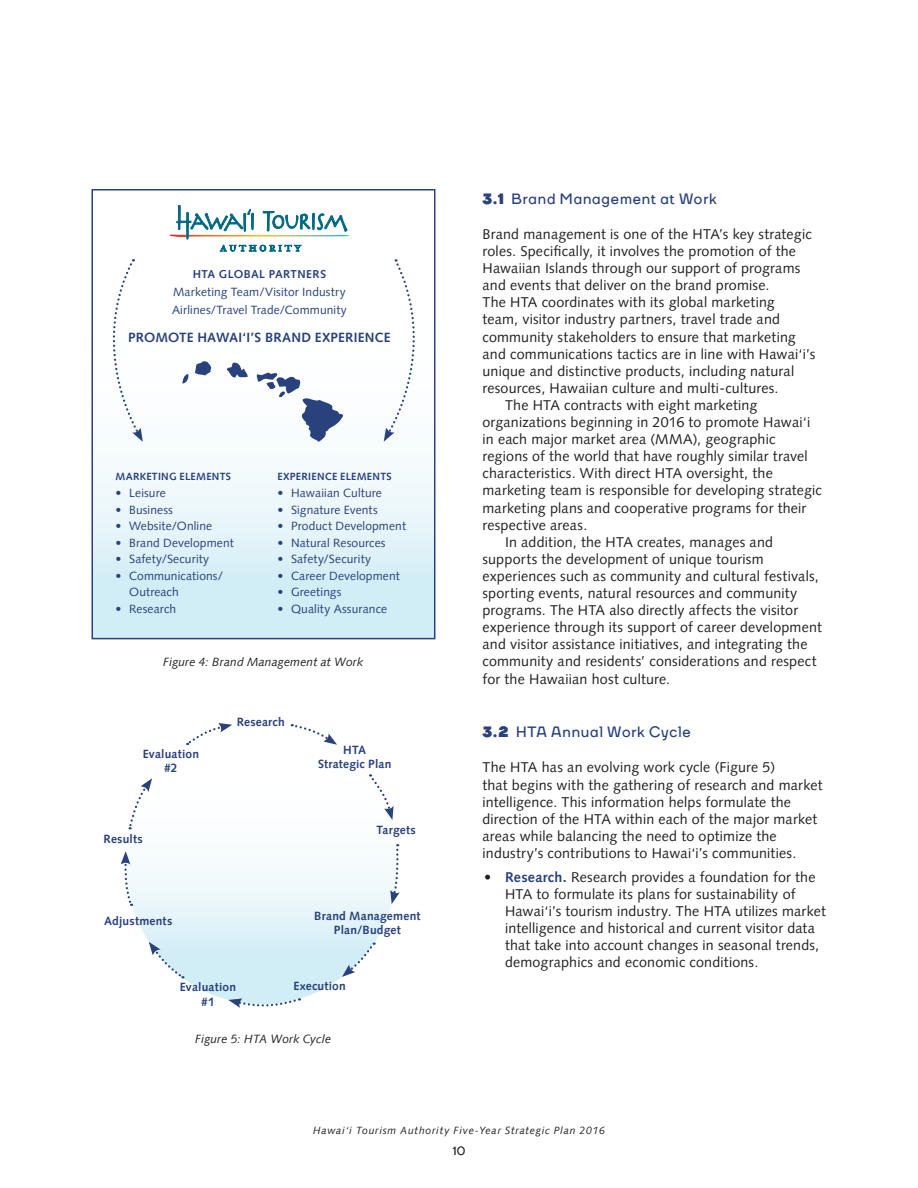
<style>
.page{position:relative;width:918px;height:1188px;background:#fff}
.page>*{position:absolute;margin:0;border:0;box-sizing:border-box;transform-origin:0 0}
.t1{font:700 15px "TT Firs";letter-spacing:.055em;color:#29417c}
.t2{font:14.25px/17.1px "Syntax LT Pro";letter-spacing:.015em;color:#231f20}
.t3{font:700 13.5px "Syntax LT Pro";letter-spacing:.01em;color:#29417c}
.t4{font:12px/16.5px "Syntax LT Pro";letter-spacing:.01em;color:#29417c}
.t5{font:700 12px/14.4px "Syntax LT Pro";letter-spacing:.015em;color:#29417c;text-align:center}
.t6{font:italic 12px "Syntax LT Pro";letter-spacing:.01em;color:#231f20}
.t7{font:700 12px "TT Firs";color:#231f20}
.t8{font:700 11.55px "Syntax LT Pro";letter-spacing:.035em;color:#29417c}
.t9{font:italic 10.5px "Syntax LT Pro";letter-spacing:.065em;color:#231f20}
.t10{font:700 10.5px "Syntax LT Pro";letter-spacing:.025em;color:#29417c}
.s1{font-weight:900}
.s2{font-weight:700;color:#29417c}
</style>
<div class="page">
<div style="left:92px;top:190px;width:343px;height:449px;background:linear-gradient(to bottom,#fff,#d8eff7)"></div>
<div style="left:91px;top:189px;width:344px;height:450px;border:2px solid #29417c"></div>
<svg style="left:170px;top:205px;width:180px;height:46px"></svg>
<svg style="left:384px;top:259px;width:42px;height:183px"></svg>
<svg style="left:102px;top:259px;width:41px;height:183px"></svg>
<svg style="left:195px;top:361px;width:16px;height:14px"></svg>
<svg style="left:227px;top:362px;width:21px;height:17px"></svg>
<svg style="left:182px;top:374px;width:7px;height:10px"></svg>
<svg style="left:257px;top:370px;width:86px;height:72px"></svg>
<svg style="left:129px;top:724px;width:263px;height:277px"></svg>
<svg style="left:186px;top:723px;width:46px;height:23px"></svg>
<svg style="left:128px;top:778px;width:24px;height:51px"></svg>
<svg style="left:121px;top:851px;width:12px;height:55px"></svg>
<svg style="left:149px;top:942px;width:35px;height:37px"></svg>
<svg style="left:292px;top:724px;width:45px;height:21px"></svg>
<svg style="left:370px;top:774px;width:24px;height:46px"></svg>
<svg style="left:390px;top:844px;width:10px;height:60px"></svg>
<svg style="left:228px;top:998px;width:72px;height:10px"></svg>
<svg style="left:342px;top:943px;width:33px;height:34px"></svg>
<p class="t8" style="left:193px;top:267px;width:135px">HTA GLOBAL PARTNERS</p>
<p class="t4" style="left:172px;top:283px;width:176px;line-height:18px">Marketing Team/Visitor Industry<br>Airlines/Travel Trade/Community</p>
<p class="t3" style="left:128px;top:329px;width:264px">PROMOTE HAWAI‘I’S BRAND EXPERIENCE</p>
<p class="t10" style="left:116px;top:470px;width:117px">MARKETING ELEMENTS</p>
<p class="t4" style="left:116px;top:485px;width:52px">• Leisure</p>
<p class="t4" style="left:116px;top:501px;width:59px">• Business</p>
<p class="t4" style="left:116px;top:518px;width:98px">• Website/Online</p>
<p class="t4" style="left:116px;top:534px;width:120px">• Brand Development</p>
<p class="t4" style="left:116px;top:551px;width:95px">• Safety/Security</p>
<p class="t4" style="left:129px;top:567px;width:95px;text-indent:-14px">• Communications/<br>Outreach</p>
<p class="t4" style="left:116px;top:600px;width:62px">• Research</p>
<p class="t10" style="left:278px;top:470px;width:116px">EXPERIENCE ELEMENTS</p>
<p class="t4" style="left:278px;top:485px;width:106px">• Hawaiian Culture</p>
<p class="t4" style="left:278px;top:501px;width:102px">• Signature Events</p>
<p class="t4" style="left:278px;top:518px;width:130px">• Product Development</p>
<p class="t4" style="left:278px;top:534px;width:110px">• Natural Resources</p>
<p class="t4" style="left:278px;top:551px;width:95px">• Safety/Security</p>
<p class="t4" style="left:278px;top:567px;width:124px">• Career Development</p>
<p class="t4" style="left:278px;top:584px;width:66px">• Greetings</p>
<p class="t4" style="left:278px;top:600px;width:111px">• Quality Assurance</p>
<p class="t6" style="left:163px;top:655px;width:201px">Figure 4: Brand Management at Work</p>
<p class="t5" style="left:143px;top:746px;width:58px">Evaluation #2</p>
<p class="t5" style="left:104px;top:832px;width:41px">Results</p>
<p class="t5" style="left:237px;top:715px;width:50px">Research</p>
<p class="t5" style="left:318px;top:743px;width:75px">HTA<br>Strategic Plan</p>
<p class="t5" style="left:377px;top:822px;width:41px">Targets</p>
<p class="t5" style="left:104px;top:914px;width:70px">Adjustments</p>
<p class="t5" style="left:180px;top:980px;width:58px">Evaluation #1</p>
<p class="t5" style="left:314px;top:908px;width:108px">Brand Management<br>Plan/Budget</p>
<p class="t5" style="left:293px;top:979px;width:54px">Execution</p>
<p class="t6" style="left:195px;top:1032px;width:137px">Figure 5: HTA Work Cycle</p>
<p class="t1" style="left:483px;top:189px;width:236px"><span class="s1">3.1</span> Brand Management at Work</p>
<p class="t2" style="left:483px;top:226px;width:331px">Brand management is one of the HTA’s key strategic</p>
<p class="t2" style="left:483px;top:243px;width:315px">roles. Specifically, it involves the promotion of the</p>
<p class="t2" style="left:483px;top:260px;width:319px">Hawaiian Islands through our support of programs</p>
<p class="t2" style="left:483px;top:277px;width:289px">and events that deliver on the brand promise.</p>
<p class="t2" style="left:483px;top:294px;width:294px">The HTA coordinates with its global marketing</p>
<p class="t2" style="left:483px;top:311px;width:299px">team, visitor industry partners, travel trade and</p>
<p class="t2" style="left:483px;top:328px;width:315px">community stakeholders to ensure that marketing</p>
<p class="t2" style="left:483px;top:345px;width:334px">and communications tactics are in line with Hawai‘i’s</p>
<p class="t2" style="left:483px;top:362px;width:313px">unique and distinctive products, including natural</p>
<p class="t2" style="left:483px;top:379px;width:297px">resources, Hawaiian culture and multi-cultures.</p>
<p class="t2" style="left:505px;top:397px;width:254px">The HTA contracts with eight marketing</p>
<p class="t2" style="left:483px;top:414px;width:329px">organizations beginning in 2016 to promote Hawai‘i</p>
<p class="t2" style="left:483px;top:431px;width:294px">in each major market area (MMA), geographic</p>
<p class="t2" style="left:483px;top:448px;width:327px">regions of the world that have roughly similar travel</p>
<p class="t2" style="left:483px;top:465px;width:292px">characteristics. With direct HTA oversight, the</p>
<p class="t2" style="left:483px;top:482px;width:341px">marketing team is responsible for developing strategic</p>
<p class="t2" style="left:483px;top:499px;width:325px">marketing plans and cooperative programs for their</p>
<p class="t2" style="left:483px;top:516px;width:106px">respective areas.</p>
<p class="t2" style="left:505px;top:533px;width:270px">In addition, the HTA creates, manages and</p>
<p class="t2" style="left:483px;top:550px;width:283px">supports the development of unique tourism</p>
<p class="t2" style="left:483px;top:568px;width:338px">experiences such as community and cultural festivals,</p>
<p class="t2" style="left:483px;top:585px;width:316px">sporting events, natural resources and community</p>
<p class="t2" style="left:483px;top:602px;width:317px">programs. The HTA also directly affects the visitor</p>
<p class="t2" style="left:483px;top:619px;width:341px">experience through its support of career development</p>
<p class="t2" style="left:483px;top:636px;width:326px">and visitor assistance initiatives, and integrating the</p>
<p class="t2" style="left:483px;top:653px;width:336px">community and residents’ considerations and respect</p>
<p class="t2" style="left:483px;top:670px;width:189px">for the Hawaiian host culture.</p>
<p class="t1" style="left:483px;top:723px;width:210px"><span class="s1">3.2</span> HTA Annual Work Cycle</p>
<p class="t2" style="left:483px;top:759px;width:342px">The HTA has an evolving work cycle (Figure 5)<br>that begins with the gathering of research and market intelligence. This information helps formulate the direction of the HTA within each of the major market areas while balancing the need to optimize the industry’s contributions to Hawai‘i’s communities.</p>
<p class="t2" style="left:505px;top:868px;width:322px;text-indent:-21px">• <span class="s2">Research.</span> Research provides a foundation for the HTA to formulate its plans for sustainability of Hawai‘i’s tourism industry. The HTA utilizes market intelligence and historical and current visitor data that take into account changes in seasonal trends, demographics and economic conditions.</p>
<p class="t9" style="left:313px;top:1124px;width:293px">Hawai‘i Tourism Authority Five-Year Strategic Plan 2016</p>
<p class="t7" style="left:453px;top:1144px;width:14px">10</p>
</div>
